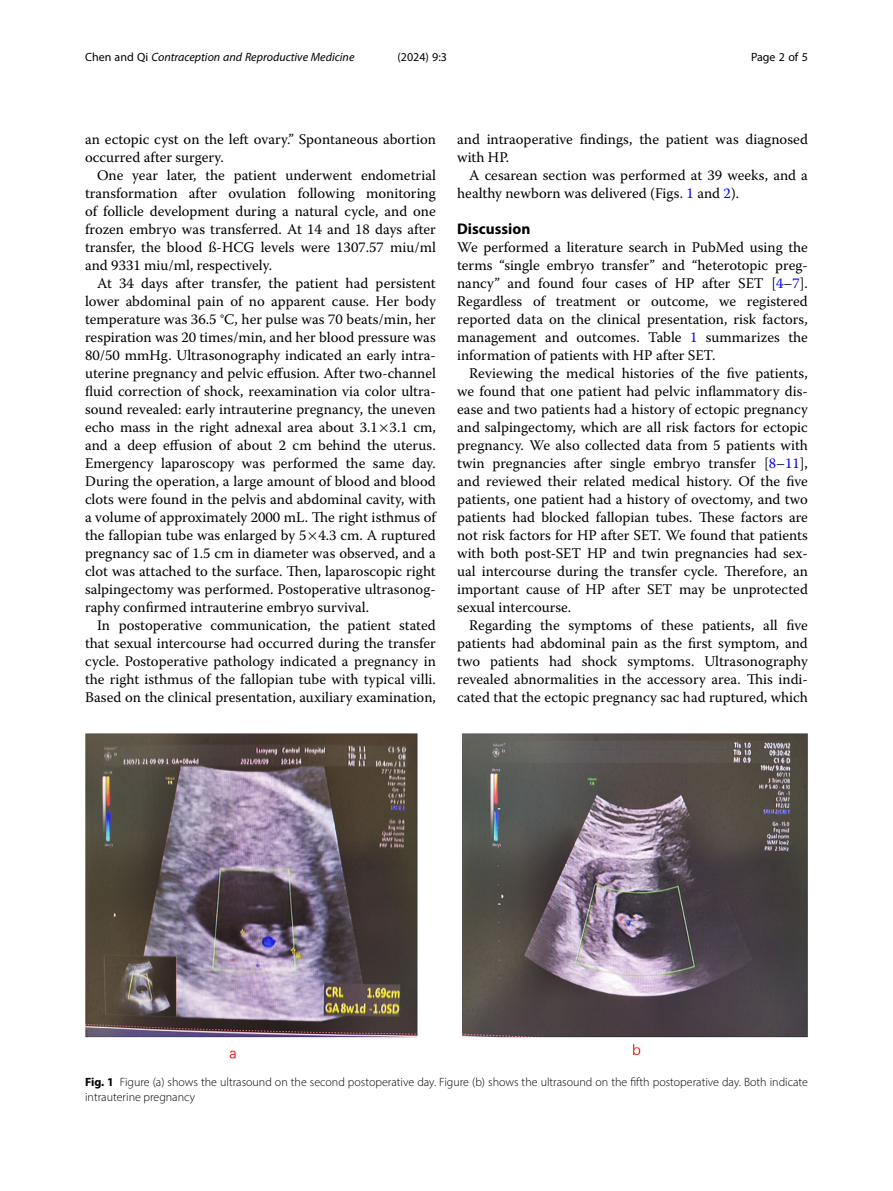
<style>
.page{position:relative;width:893px;height:1191px;background:#fff}
.page>*{position:absolute;margin:0;border:0;box-sizing:border-box;transform-origin:0 0}
.Head_1{font:700 15.45px "Myriad Pro";color:#000}
.Body_Text_Indent{font:14.7px/18px "Warnock Pro";color:#000;text-align:justify}
.Body_Text{font:14.7px/18px "Warnock Pro";color:#000}
.Figure_Caption{font:300 12px/15px "Myriad Pro";color:#000}
.t1{font:italic 12px "Myriad Pro";color:#000}
.t2{font:12px "Myriad Pro";color:#000}
.s1{font-style:normal}
.s2{color:#00f}
.s3{font-weight:700}
</style>
<div class="page">
<img style="left:85px;top:733px;width:723px;height:326px">
<p class="t1" style="left:85px;top:50px;width:271px"><span class="s1">Chen and Qi</span> Contraception and Reproductive Medicine</p>
<p class="t2" style="left:397px;top:50px;width:51px">(2024) 9:3</p>
<p class="t2" style="left:751px;top:50px;width:58px">Page 2 of 5</p>
<p class="Body_Text" style="left:85px;top:130px;width:352px">an ectopic cyst on the left ovary.” Spontaneous abortion occurred after surgery.</p>
<p class="Body_Text_Indent" style="left:85px;top:166px;width:352px;text-indent:12px">One year later, the patient underwent endometrial transformation after ovulation following monitoring of follicle development during a natural cycle, and one frozen embryo was transferred. At 14 and 18 days after transfer, the blood ß-HCG levels were 1307.57 miu/ml and 9331 miu/ml, respectively.</p>
<p class="Body_Text_Indent" style="left:85px;top:274px;width:352px;text-indent:12px">At 34 days after transfer, the patient had persistent lower abdominal pain of no apparent cause. Her body temperature was 36.5 °C, her pulse was 70 beats/min, her respiration was 20 times/min, and her blood pressure was 80/50 mmHg. Ultrasonography indicated an early intra&shy;uterine pregnancy and pelvic effusion. After two-channel fluid correction of shock, reexamination via color ultra&shy;sound revealed: early intrauterine pregnancy, the uneven echo mass in the right adnexal area about 3.1 3.1 cm, and a deep effusion of about 2 cm behind the uterus.<br>Emergency laparoscopy was performed the same day.<br>During the operation, a large amount of blood and blood clots were found in the pelvis and abdominal cavity, with a volume of approximately 2000 mL. The right isthmus of the fallopian tube was enlarged by 5 4.3 cm. A ruptured pregnancy sac of 1.5 cm in diameter was observed, and a clot was attached to the surface. Then, laparoscopic right salpingectomy was performed. Postoperative ultrasonog&shy;raphy confirmed intrauterine embryo survival.</p>
<p class="Body_Text_Indent" style="left:85px;top:616px;width:352px;text-indent:12px">In postoperative communication, the patient stated that sexual intercourse had occurred during the transfer cycle. Postoperative pathology indicated a pregnancy in the right isthmus of the fallopian tube with typical villi.<br>Based on the clinical presentation, auxiliary examination,</p>
<p class="Body_Text_Indent" style="left:457px;top:130px;width:352px">and intraoperative findings, the patient was diagnosed with HP.</p>
<p class="Body_Text_Indent" style="left:457px;top:166px;width:352px;text-indent:12px">A cesarean section was performed at 39 weeks, and a healthy newborn was delivered (Figs. <span class="s2">1</span> and <span class="s2">2</span>).</p>
<p class="Head_1" style="left:457px;top:219px;width:75px">Discussion</p>
<p class="Body_Text" style="left:457px;top:238px;width:352px;text-align:justify">We performed a literature search in PubMed using the terms “single embryo transfer” and “heterotopic preg&shy;nancy” and found four cases of HP after SET [<span class="s2">4</span>–<span class="s2">7</span>].<br>Regardless of treatment or outcome, we registered reported data on the clinical presentation, risk factors, management and outcomes. Table <span class="s2">1</span> summarizes the information of patients with HP after SET.</p>
<p class="Body_Text_Indent" style="left:457px;top:364px;width:352px;text-indent:12px">Reviewing the medical histories of the five patients, we found that one patient had pelvic inflammatory dis&shy;ease and two patients had a history of ectopic pregnancy and salpingectomy, which are all risk factors for ectopic pregnancy. We also collected data from 5 patients with twin pregnancies after single embryo transfer [<span class="s2">8</span>–<span class="s2">11</span>], and reviewed their related medical history. Of the five patients, one patient had a history of ovectomy, and two patients had blocked fallopian tubes. These factors are not risk factors for HP after SET. We found that patients with both post-SET HP and twin pregnancies had sex&shy;ual intercourse during the transfer cycle. Therefore, an important cause of HP after SET may be unprotected sexual intercourse.</p>
<p class="Body_Text_Indent" style="left:457px;top:616px;width:352px;text-indent:12px">Regarding the symptoms of these patients, all five patients had abdominal pain as the first symptom, and two patients had shock symptoms. Ultrasonography revealed abnormalities in the accessory area. This indi&shy;cated that the ectopic pregnancy sac had ruptured, which</p>
<p class="Figure_Caption" style="left:85px;top:1074px;width:724px"><span class="s3">Fig. 1</span> Figure (a) shows the ultrasound on the second postoperative day. Figure (b) shows the ultrasound on the fifth postoperative day. Both indicate intrauterine pregnancy</p>
</div>
